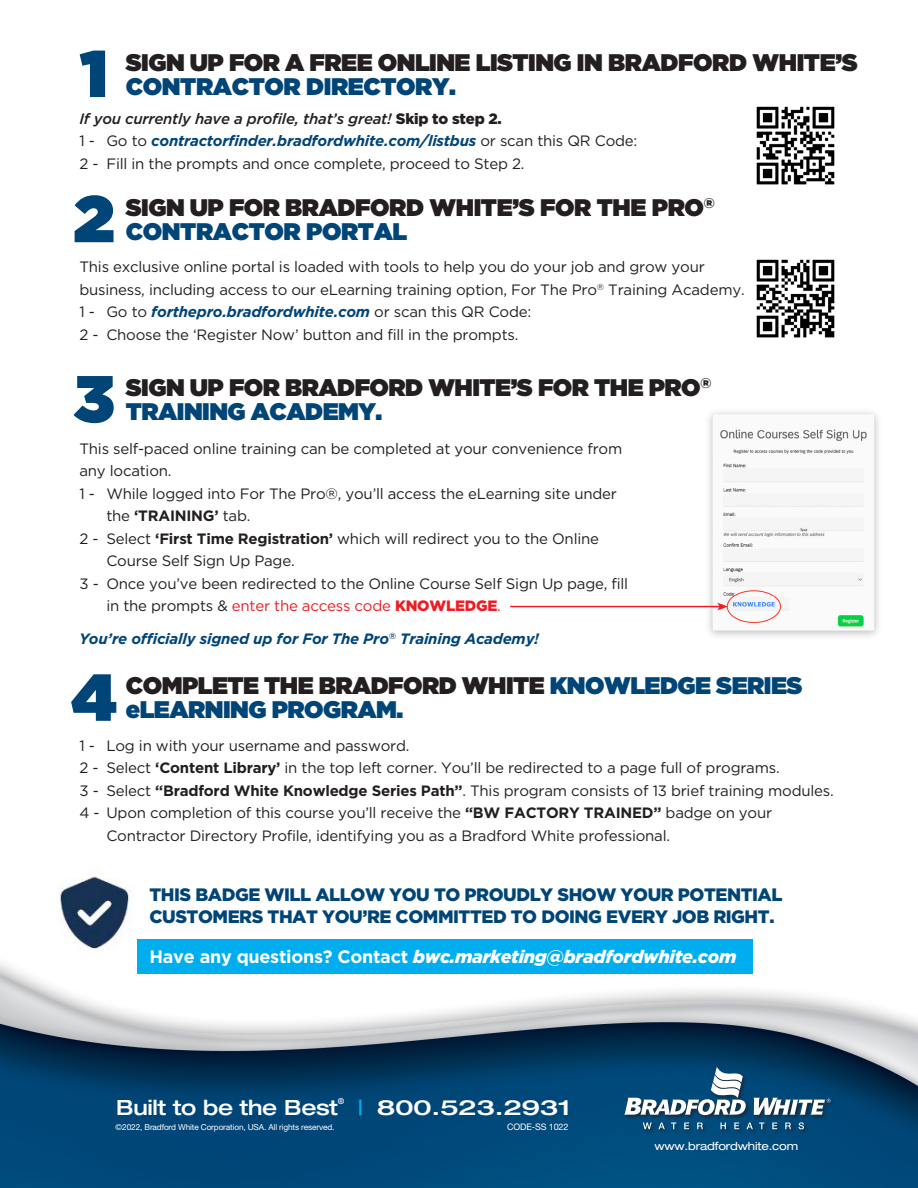
<style>
.page{position:relative;width:918px;height:1188px;background:#fff}
.page>*{position:absolute;margin:0;border:0;box-sizing:border-box;transform-origin:0 0}
.t1{font:900 66px "Gotham HTF";color:#004577}
.t2{font:900 24px/24px "Gotham HTF";letter-spacing:-.02em;color:#231f20}
.t3{font:900 24px/24px "Gotham HTF";letter-spacing:-.02em;color:#004577}
.t4{font:500 expanded 21px "Helvetica Neue";letter-spacing:-.015em;color:#fff}
.t5{font:500 expanded 21px "Helvetica Neue";letter-spacing:-.015em;color:#fff;scale:1.2 1}
.t6{font:900 18px/22.5px "Gotham HTF";letter-spacing:-.025em;color:#004577}
.t7{font:italic 900 18px "Gotham HTF";letter-spacing:-.015em;color:#fff}
.t8{font:15px/22.5px "Gotham HTF";letter-spacing:-.015em;color:#231f20}
.t9{font:italic 700 15px "Gotham HTF";letter-spacing:-.015em;color:#004577}
.t10{font:italic 500 15px "Gotham HTF";letter-spacing:-.015em;color:#231f20}
.t11{font:expanded 11.25px "Helvetica Neue";letter-spacing:-.015em;color:#fff}
.t12{font:9px "Helvetica Neue";letter-spacing:-.015em;color:#fff}
.t13{font:8.25px "Helvetica Neue";letter-spacing:-.015em;color:#fff}
.t14{font:500 expanded 8.1px "Helvetica Neue";color:#fff}
.s1{color:#004577}
.s2{font-weight:900;font-style:normal}
.s3{font-weight:400;font-style:normal;color:#231f20}
.s4{font-weight:700}
.s5{color:#ee1d23}
.s6{font-weight:900;color:#ee1d23}
.s7{color:#231f20}
.s8{font-weight:700;font-style:normal}
.s9{color:#00abe7}
</style>
<div class="page">
<img style="left:0;top:974px;width:918px;height:214px">
<img style="left:695px;top:412px;width:184px;height:225px">
<hr style="left:510px;top:606px;width:210px;height:1px;background:#ee1d23">
<svg style="left:717px;top:603px;width:11px;height:7px"></svg>
<div style="left:623px;top:1066px;width:213px;height:69px;background:#231f20;opacity:.75"></div>
<svg style="left:624px;top:1067px;width:122px;height:48px"></svg>
<svg style="left:753px;top:1098px;width:78px;height:17px"></svg>
<svg style="left:643px;top:1123px;width:9px;height:6px"></svg>
<svg style="left:658px;top:1123px;width:7px;height:6px"></svg>
<svg style="left:671px;top:1123px;width:5px;height:6px"></svg>
<svg style="left:684px;top:1123px;width:5px;height:6px"></svg>
<svg style="left:697px;top:1123px;width:6px;height:6px"></svg>
<svg style="left:720px;top:1123px;width:6px;height:6px"></svg>
<svg style="left:734px;top:1123px;width:5px;height:6px"></svg>
<svg style="left:747px;top:1123px;width:6px;height:6px"></svg>
<svg style="left:759px;top:1123px;width:6px;height:6px"></svg>
<svg style="left:772px;top:1123px;width:5px;height:6px"></svg>
<svg style="left:785px;top:1123px;width:6px;height:6px"></svg>
<svg style="left:799px;top:1122px;width:5px;height:7px"></svg>
<div style="left:116px;top:1096px;width:453px;height:21px;background:#004577"></div>
<div style="left:114px;top:1122px;width:456px;height:12px;background:#004577"></div>
<img style="left:756px;top:106px;width:79px;height:79px">
<img style="left:756px;top:259px;width:79px;height:79px">
<img style="left:60px;top:873px;width:71px;height:76px">
<div style="left:137px;top:939px;width:615px;height:35px;background:#00aeef"></div>
<p class="t1" style="left:80px;top:36px;width:29px">1</p>
<p class="t2" style="left:126px;top:50px;width:733px">SIGN UP FOR A FREE ONLINE LISTING IN BRADFORD WHITE’S<br><span class="s1">CONTRACTOR DIRECTORY.</span></p>
<p class="t10" style="left:79px;top:110px;width:424px">If you currently have a profile, that’s great! <span class="s2">Skip to step 2.</span></p>
<p class="t9" style="left:79px;top:132px;width:559px"><span class="s3">1 - Go to</span> contractorfinder.bradfordwhite.com/listbus <span class="s3">or scan this QR Code:</span></p>
<p class="t8" style="left:79px;top:152px;width:447px">2 - Fill in the prompts and once complete, proceed to Step 2.</p>
<p class="t1" style="left:73px;top:181px;width:43px">2</p>
<p class="t2" style="left:126px;top:195px;width:591px">SIGN UP FOR BRADFORD WHITE’S FOR THE PRO<sup>®<br></sup><span class="s1">CONTRACTOR PORTAL</span></p>
<p class="t8" style="left:79px;top:255px;width:667px">This exclusive online portal is loaded with tools to help you do your job and grow your business, including access to our eLearning training option, For The Pro<sup>®</sup> Training Academy.</p>
<p class="t9" style="left:79px;top:303px;width:453px"><span class="s3">1 - Go to</span> forthepro.bradfordwhite.com <span class="s3">or scan this QR Code:</span></p>
<p class="t8" style="left:79px;top:323px;width:441px">2 - Choose the ‘Register Now’ button and fill in the prompts.</p>
<p class="t1" style="left:74px;top:361px;width:42px">3</p>
<p class="t2" style="left:126px;top:375px;width:588px">SIGN UP FOR BRADFORD WHITE’S FOR THE PRO<sup>®<br></sup><span class="s1">TRAINING ACADEMY.</span></p>
<p class="t8" style="left:79px;top:437px;width:544px">This self-paced online training can be completed at your convenience from any location.</p>
<p class="t8" style="left:106px;top:482px;width:512px;text-indent:-27px">1 - While logged into For The Pro®, you’ll access the eLearning site under the <span class="s4">‘TRAINING’</span> tab.</p>
<p class="t8" style="left:106px;top:527px;width:494px;text-indent:-27px">2 - Select <span class="s4">‘First Time Registration’</span> which will redirect you to the Online<br>Course Self Sign Up Page.</p>
<p class="t8" style="left:106px;top:572px;width:523px;text-indent:-27px">3 - Once you’ve been redirected to the Online Course Self Sign Up page, fill in the prompts &amp; <span class="s5">enter the access code</span> <span class="s6">KNOWLEDGE</span><span class="s5">.</span></p>
<p class="t9" style="left:79px;top:630px;width:461px">You’re officially signed up for For The Pro<sup>®</sup> Training Academy!</p>
<p class="t1" style="left:71px;top:659px;width:47px">4</p>
<p class="t3" style="left:126px;top:673px;width:678px"><span class="s7">COMPLETE THE BRADFORD WHITE</span> KNOWLEDGE SERIES eLEARNING PROGRAM.</p>
<p class="t8" style="left:79px;top:734px;width:332px">1 - Log in with your username and password.</p>
<p class="t8" style="left:79px;top:756px;width:702px">2 - Select <span class="s4">‘Content Library’</span> in the top left corner. You’ll be redirected to a page full of programs.</p>
<p class="t8" style="left:79px;top:779px;width:756px">3 - Select <span class="s4">“Bradford White Knowledge Series Path”</span>. This program consists of 13 brief training modules.</p>
<p class="t8" style="left:106px;top:801px;width:667px;text-indent:-27px">4 - Upon completion of this course you’ll receive the <span class="s4">“BW FACTORY TRAINED”</span> badge on your<br>Contractor Directory Profile, identifying you as a Bradford White professional.</p>
<p class="t6" style="left:149px;top:883px;width:635px">THIS BADGE WILL ALLOW YOU TO PROUDLY SHOW YOUR POTENTIAL<br>CUSTOMERS THAT YOU’RE COMMITTED TO DOING EVERY JOB RIGHT.</p>
<p class="t7" style="left:149px;top:946px;width:588px"><span class="s8">Have any questions? Contact</span> bwc.marketing@bradfordwhite.com</p>
<p class="t4" style="left:116px;top:1094px;width:223px">Built to be the Best</p>
<p class="t14" style="left:338px;top:1096px;width:8px">®</p>
<p class="t5" style="left:358px;top:1094px;width:179px"><span class="s9">|</span> 800.523.2931</p>
<p class="t13" style="left:116px;top:1123px;width:221px">©2022, Bradford White Corporation, USA. All rights reserved.</p>
<p class="t12" style="left:507px;top:1122px;width:63px">CODE-SS 1022</p>
<p class="t11" style="left:655px;top:1139px;width:145px">www.bradfordwhite.com</p>
</div>
